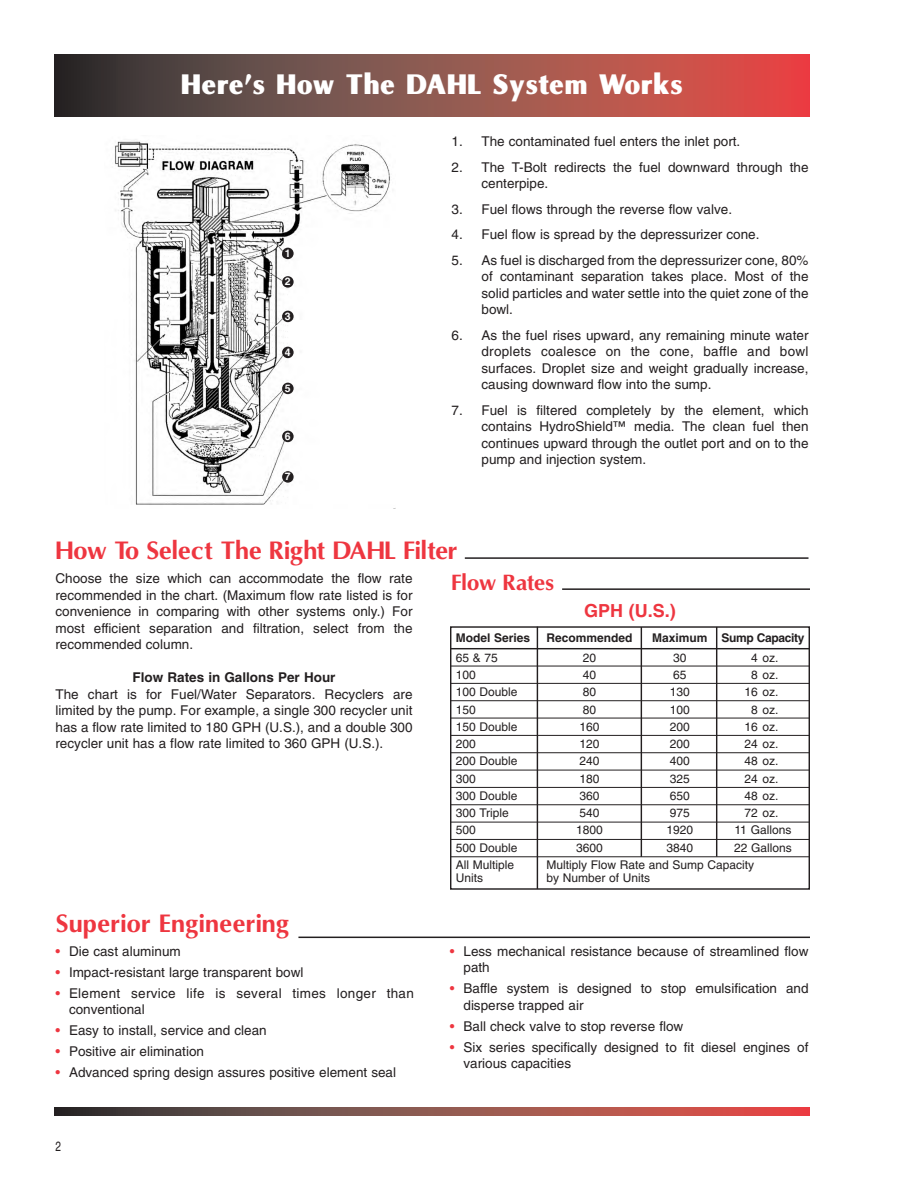
<style>
.page{position:relative;width:918px;height:1188px;background:#fff}
.page>*{position:absolute;margin:0;border:0;box-sizing:border-box;transform-origin:0 0}
.t1{font:900 27px "Omni";color:#fff;scale:.9 1}
.t2{font:700 24px "Omni";letter-spacing:-.015em;color:#ee3640}
.t3{font:700 21px "Omni";letter-spacing:-.02em;color:#ee3640}
.t4{font:700 18px "Helvetica";color:#ee3640}
.t5{font:13.5px/16.5px "Helvetica";color:#231f20;text-align:justify}
.t6{font:13.5px/16.5px "Helvetica";letter-spacing:.02em;color:#231f20}
.t7{font:700 13.5px "Helvetica";color:#231f20}
.t8{font:13.5px "Helvetica";color:#231f20;scale:.75 1}
.t9{font:12px "Helvetica";color:#231f20}
.t10{font:700 12px "Helvetica";color:#231f20}
.t11{font:700 12px "Helvetica";letter-spacing:-.03em;color:#231f20}
.t12{font:700 10.5px "Helvetica";color:#fff}
.s1{color:#ee3640}
</style>
<div class="page">
<svg style="left:54px;top:1107px;width:756px;height:9px;background:#8d4d48"></svg>
<svg style="left:54px;top:54px;width:756px;height:63px;background:#8d4d48"></svg>
<hr style="left:465px;top:557px;width:343px;height:2px;background:#231f20">
<hr style="left:562px;top:588px;width:248px;height:2px;background:#231f20">
<div style="left:450px;top:626px;width:360px;height:264px;border:1px solid #231f20"></div>
<hr style="left:450px;top:666px;width:360px;height:1px;background:#231f20">
<hr style="left:450px;top:648px;width:360px;height:1px;background:#231f20">
<hr style="left:450px;top:683px;width:360px;height:1px;background:#231f20">
<hr style="left:450px;top:700px;width:360px;height:1px;background:#231f20">
<hr style="left:450px;top:718px;width:360px;height:1px;background:#231f20">
<hr style="left:450px;top:735px;width:360px;height:1px;background:#231f20">
<hr style="left:450px;top:752px;width:360px;height:1px;background:#231f20">
<hr style="left:450px;top:770px;width:360px;height:1px;background:#231f20">
<hr style="left:450px;top:787px;width:360px;height:1px;background:#231f20">
<hr style="left:450px;top:804px;width:360px;height:1px;background:#231f20">
<hr style="left:450px;top:822px;width:360px;height:1px;background:#231f20">
<hr style="left:450px;top:839px;width:360px;height:1px;background:#231f20">
<hr style="left:450px;top:856px;width:360px;height:1px;background:#231f20">
<hr style="left:537px;top:627px;width:1px;height:262px;background:#231f20">
<hr style="left:641px;top:627px;width:1px;height:230px;background:#231f20">
<hr style="left:716px;top:627px;width:1px;height:230px;background:#231f20">
<hr style="left:298px;top:937px;width:512px;height:1px;background:#231f20">
<img style="left:115px;top:139px;width:275px;height:366px">
<div style="left:282px;top:276px;width:12px;height:12px;background:#231f20;border-radius:50%"></div>
<div style="left:282px;top:248px;width:12px;height:11px;background:#231f20;border-radius:50%"></div>
<div style="left:282px;top:311px;width:12px;height:11px;background:#231f20;border-radius:50%"></div>
<div style="left:282px;top:347px;width:12px;height:11px;background:#231f20;border-radius:50%"></div>
<div style="left:282px;top:383px;width:12px;height:11px;background:#231f20;border-radius:50%"></div>
<div style="left:282px;top:431px;width:12px;height:11px;background:#231f20;border-radius:50%"></div>
<div style="left:282px;top:471px;width:12px;height:12px;background:#231f20;border-radius:50%"></div>
<h1 class="t1" style="left:181px;top:69px;width:560px">Here’s How The DAHL System Works</h1>
<p class="t5" style="left:452px;top:135px;width:290px">1. The contaminated fuel enters the inlet port.</p>
<p class="t5" style="left:481px;top:160px;width:329px;text-indent:-30px">2. The T-Bolt redirects the fuel downward through the centerpipe.</p>
<p class="t5" style="left:452px;top:202px;width:282px">3. Fuel flows through the reverse flow valve.</p>
<p class="t5" style="left:452px;top:228px;width:310px">4. Fuel flow is spread by the depressurizer cone.</p>
<p class="t5" style="left:481px;top:253px;width:329px;text-indent:-30px">5. As fuel is discharged from the depressurizer cone, 80% of contaminant separation takes place. Most of the solid particles and water settle into the quiet zone of the bowl.</p>
<p class="t5" style="left:481px;top:328px;width:329px;text-indent:-30px">6. As the fuel rises upward, any remaining minute water droplets coalesce on the cone, baffle and bowl surfaces. Droplet size and weight gradually increase, causing downward flow into the sump.</p>
<p class="t5" style="left:481px;top:403px;width:329px;text-indent:-30px">7. Fuel is filtered completely by the element, which contains HydroShield™ media. The clean fuel then continues upward through the outlet port and on to the pump and injection system.</p>
<p class="t12" style="left:285px;top:249px;width:7px">1</p>
<p class="t12" style="left:285px;top:278px;width:7px">2</p>
<p class="t12" style="left:285px;top:312px;width:7px">3</p>
<p class="t12" style="left:285px;top:348px;width:7px">4</p>
<p class="t12" style="left:285px;top:384px;width:7px">5</p>
<p class="t12" style="left:285px;top:432px;width:7px">6</p>
<p class="t12" style="left:285px;top:473px;width:7px">7</p>
<h2 class="t2" style="left:56px;top:536px;width:404px">How To Select The Right DAHL Filter</h2>
<h3 class="t3" style="left:452px;top:570px;width:104px">Flow Rates</h3>
<p class="t5" style="left:56px;top:572px;width:359px">Choose the size which can accommodate the flow rate recommended in the chart. (Maximum flow rate listed is for convenience in comparing with other systems only.) For most efficient separation and filtration, select from the recommended column.</p>
<p class="t7" style="left:133px;top:673px;width:204px">Flow Rates in Gallons Per Hour</p>
<p class="t5" style="left:56px;top:687px;width:359px">The chart is for Fuel/Water Separators. Recyclers are limited by the pump. For example, a single 300 recycler unit has a flow rate limited to 180 GPH (U.S.), and a double 300 recycler unit has a flow rate limited to 360 GPH (U.S.).</p>
<h3 class="t4" style="left:584px;top:605px;width:93px">GPH (U.S.)</h3>
<p class="t10" style="left:456px;top:633px;width:76px">Model Series</p>
<p class="t10" style="left:546px;top:633px;width:88px">Recommended</p>
<p class="t11" style="left:652px;top:633px;width:154px">Maximum Sump Capacity</p>
<p class="t9" style="left:456px;top:653px;width:44px">65 &amp; 75</p>
<p class="t9" style="left:583px;top:653px;width:15px">20</p>
<p class="t9" style="left:673px;top:653px;width:15px">30</p>
<p class="t9" style="left:751px;top:653px;width:29px">4 oz.</p>
<p class="t9" style="left:456px;top:670px;width:22px">100</p>
<p class="t9" style="left:583px;top:670px;width:15px">40</p>
<p class="t9" style="left:673px;top:670px;width:15px">65</p>
<p class="t9" style="left:751px;top:670px;width:29px">8 oz.</p>
<p class="t9" style="left:456px;top:688px;width:63px">100 Double</p>
<p class="t9" style="left:583px;top:688px;width:15px">80</p>
<p class="t9" style="left:670px;top:688px;width:22px">130</p>
<p class="t9" style="left:745px;top:688px;width:35px">16 oz.</p>
<p class="t9" style="left:456px;top:705px;width:22px">150</p>
<p class="t9" style="left:583px;top:705px;width:15px">80</p>
<p class="t9" style="left:670px;top:705px;width:22px">100</p>
<p class="t9" style="left:751px;top:705px;width:29px">8 oz.</p>
<p class="t9" style="left:456px;top:722px;width:63px">150 Double</p>
<p class="t9" style="left:579px;top:722px;width:22px">160</p>
<p class="t9" style="left:670px;top:722px;width:22px">200</p>
<p class="t9" style="left:745px;top:722px;width:35px">16 oz.</p>
<p class="t9" style="left:456px;top:740px;width:22px">200</p>
<p class="t9" style="left:579px;top:740px;width:22px">120</p>
<p class="t9" style="left:670px;top:740px;width:22px">200</p>
<p class="t9" style="left:745px;top:740px;width:35px">24 oz.</p>
<p class="t9" style="left:456px;top:757px;width:63px">200 Double</p>
<p class="t9" style="left:579px;top:757px;width:22px">240</p>
<p class="t9" style="left:670px;top:757px;width:22px">400</p>
<p class="t9" style="left:745px;top:757px;width:35px">48 oz.</p>
<p class="t9" style="left:456px;top:774px;width:22px">300</p>
<p class="t9" style="left:579px;top:774px;width:22px">180</p>
<p class="t9" style="left:670px;top:774px;width:22px">325</p>
<p class="t9" style="left:745px;top:774px;width:35px">24 oz.</p>
<p class="t9" style="left:456px;top:791px;width:63px">300 Double</p>
<p class="t9" style="left:579px;top:791px;width:22px">360</p>
<p class="t9" style="left:670px;top:791px;width:22px">650</p>
<p class="t9" style="left:745px;top:791px;width:35px">48 oz.</p>
<p class="t9" style="left:456px;top:809px;width:55px">300 Triple</p>
<p class="t9" style="left:579px;top:809px;width:22px">540</p>
<p class="t9" style="left:670px;top:809px;width:22px">975</p>
<p class="t9" style="left:745px;top:809px;width:35px">72 oz.</p>
<p class="t9" style="left:456px;top:826px;width:22px">500</p>
<p class="t9" style="left:576px;top:826px;width:28px">1800</p>
<p class="t9" style="left:667px;top:826px;width:28px">1920</p>
<p class="t9" style="left:735px;top:826px;width:58px">11 Gallons</p>
<p class="t9" style="left:456px;top:843px;width:63px">500 Double</p>
<p class="t9" style="left:576px;top:843px;width:28px">3600</p>
<p class="t9" style="left:667px;top:843px;width:28px">3840</p>
<p class="t9" style="left:734px;top:843px;width:59px">22 Gallons</p>
<p class="t9" style="left:456px;top:860px;width:60px">All Multiple</p>
<p class="t9" style="left:546px;top:860px;width:209px">Multiply Flow Rate and Sump Capacity</p>
<p class="t9" style="left:456px;top:873px;width:29px">Units</p>
<p class="t9" style="left:546px;top:873px;width:105px">by Number of Units</p>
<h2 class="t2" style="left:56px;top:910px;width:235px">Superior Engineering</h2>
<p class="t5" style="left:56px;top:944px;width:127px"><span class="s1">•</span> Die cast aluminum</p>
<p class="t5" style="left:56px;top:965px;width:249px"><span class="s1">•</span> Impact-resistant large transparent bowl</p>
<p class="t6" style="left:69px;top:986px;width:346px;text-indent:-14px"><span class="s1">•</span> Element service life is several times longer than conventional</p>
<p class="t5" style="left:56px;top:1024px;width:213px"><span class="s1">•</span> Easy to install, service and clean</p>
<p class="t5" style="left:56px;top:1045px;width:150px"><span class="s1">•</span> Positive air elimination</p>
<p class="t5" style="left:56px;top:1066px;width:342px"><span class="s1">•</span> Advanced spring design assures positive element seal</p>
<p class="t8" style="left:56px;top:1142px;width:9px">2</p>
<p class="t5" style="left:463px;top:944px;width:347px;text-indent:-14px"><span class="s1">•</span> Less mechanical resistance because of streamlined flow path</p>
<p class="t5" style="left:463px;top:982px;width:347px;text-indent:-14px"><span class="s1">•</span> Baffle system is designed to stop emulsification and disperse trapped air</p>
<p class="t5" style="left:450px;top:1019px;width:235px"><span class="s1">•</span> Ball check valve to stop reverse flow</p>
<p class="t5" style="left:463px;top:1040px;width:347px;text-indent:-14px"><span class="s1">•</span> Six series specifically designed to fit diesel engines of various capacities</p>
</div>
